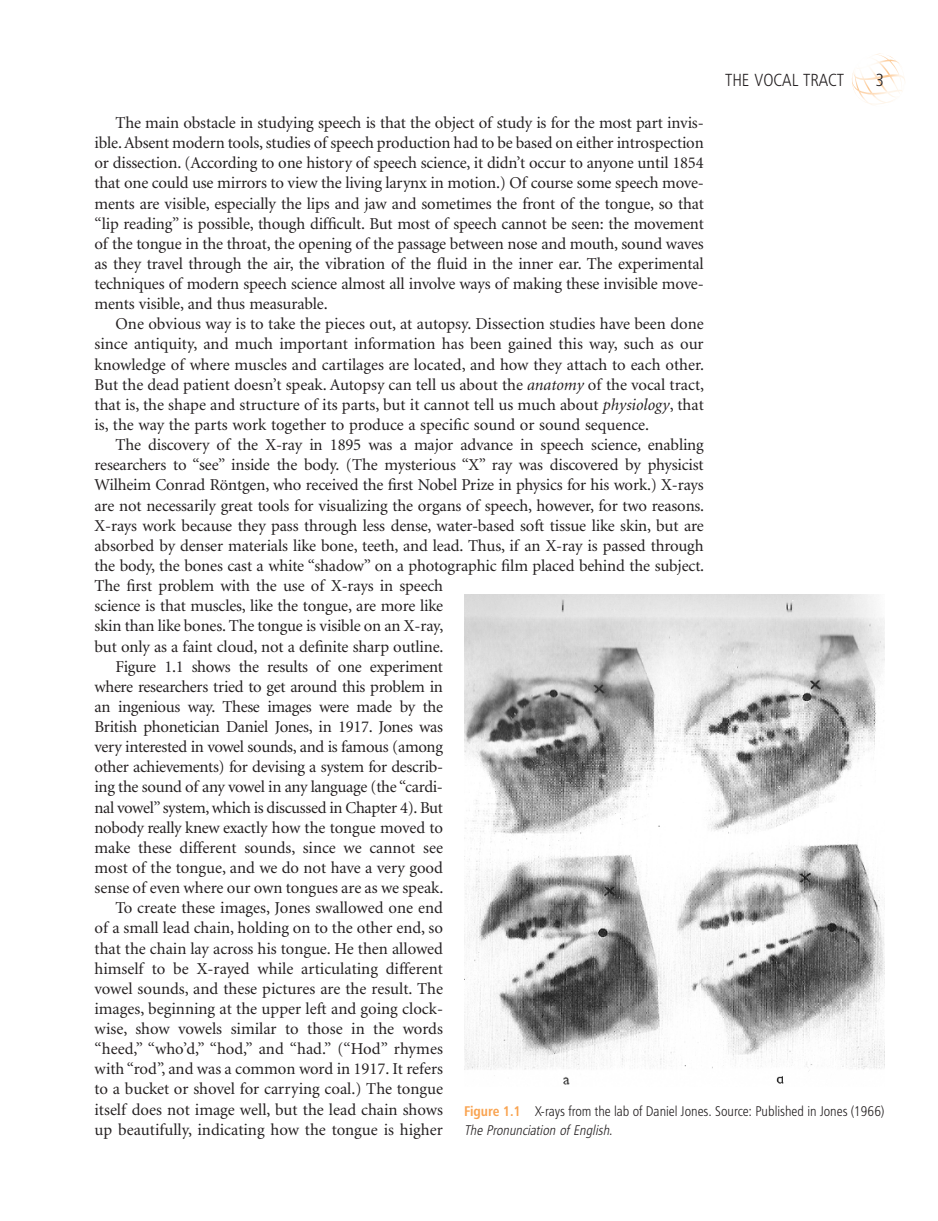
<style>
.page{position:relative;width:938px;height:1221px;background:#fff}
.page>*{position:absolute;margin:0;border:0;box-sizing:border-box;transform-origin:0 0}
.t1{font:17.5px "Humanist 777 BT Light Condensed B";color:#231f20}
.t2{font:16.62px/20.1px "Minion";letter-spacing:-.01em;color:#231f20;text-align:justify}
.t3{font:14px/19.2px "Humanist 777 BT Light Condensed B";color:#231f20}
.s1{font-style:italic}
.s2{font-family:"Humanist 777 BT Bold Condensed B";color:#f9a350}
</style>
<div class="page">
<svg style="left:852px;top:54px;width:47px;height:51px"></svg>
<img style="left:464px;top:594px;width:420px;height:491px">
<p class="t1" style="left:725px;top:73px;width:121px">THE VOCAL TRACT</p>
<p class="t1" style="left:875px;top:73px;width:10px">3</p>
<p class="t2" style="left:94px;top:114px;width:611px;text-indent:21px">The main obstacle in studying speech is that the object of study is for the most part invis&shy;ible. Absent modern tools, studies of speech production had to be based on either introspection or dissection. (According to one history of speech science, it didn ’ t occur to anyone until 1854 that one could use mirrors to view the living larynx in motion.) Of course some speech move&shy;ments are visible, especially the lips and jaw and sometimes the front of the tongue, so that “ lip reading ” is possible, though difficult. But most of speech cannot be seen: the movement of the tongue in the throat, the opening of the passage between nose and mouth, sound waves as they travel through the air, the vibration of the fluid in the inner ear. The experimental techniques of modern speech science almost all involve ways of making these invisible move&shy;ments visible, and thus measurable.</p>
<p class="t2" style="left:94px;top:315px;width:611px;text-indent:21px">One obvious way is to take the pieces out, at autopsy. Dissection studies have been done since antiquity, and much important information has been gained this way, such as our knowledge of where muscles and cartilages are located, and how they attach to each other.<br>But the dead patient doesn ’ t speak. Autopsy can tell us about the <span class="s1">anatomy</span> of the vocal tract, that is, the shape and structure of its parts, but it cannot tell us much about <span class="s1">physiology</span> , that is, the way the parts work together to produce a specific sound or sound sequence.</p>
<p class="t2" style="left:115px;top:436px;width:589px">The discovery of the X - ray in 1895 was a major advance in speech science, enabling</p>
<p class="t2" style="left:94px;top:456px;width:610px">researchers to “ see ” inside the body. (The mysterious “ X ” ray was discovered by physicist</p>
<p class="t2" style="left:94px;top:476px;width:610px">Wilheim Conrad R ö ntgen, who received the first Nobel Prize in physics for his work.) X - rays</p>
<p class="t2" style="left:94px;top:496px;width:611px">are not necessarily great tools for visualizing the organs of speech, however, for two reasons.</p>
<p class="t2" style="left:94px;top:516px;width:611px">X - rays work because they pass through less dense, water - based soft tissue like skin, but are</p>
<p class="t2" style="left:94px;top:537px;width:610px">absorbed by denser materials like bone, teeth, and lead. Thus, if an X - ray is passed through</p>
<p class="t2" style="left:94px;top:557px;width:611px">the body, the bones cast a white “ shadow ” on a photographic film placed behind the subject.</p>
<p class="t2" style="left:94px;top:577px;width:350px">The first problem with the use of X - rays in speech</p>
<p class="t2" style="left:94px;top:597px;width:350px">science is that muscles, like the tongue, are more like</p>
<p class="t2" style="left:94px;top:617px;width:350px">skin than like bones. The tongue is visible on an X - ray,</p>
<p class="t2" style="left:94px;top:637px;width:350px">but only as a faint cloud, not a definite sharp outline.</p>
<p class="t2" style="left:115px;top:657px;width:329px">Figure 1.1 shows the results of one experiment</p>
<p class="t2" style="left:94px;top:677px;width:350px">where researchers tried to get around this problem in</p>
<p class="t2" style="left:94px;top:698px;width:350px">an ingenious way. These images were made by the</p>
<p class="t2" style="left:94px;top:718px;width:350px">British phonetician Daniel Jones, in 1917. Jones was</p>
<p class="t2" style="left:94px;top:738px;width:350px">very interested in vowel sounds, and is famous (among</p>
<p class="t2" style="left:94px;top:758px;width:350px">other achievements) for devising a system for describ-</p>
<p class="t2" style="left:94px;top:778px;width:350px">ing the sound of any vowel in any language (the “ cardi-</p>
<p class="t2" style="left:94px;top:798px;width:350px">nal vowel ” system, which is discussed in Chapter 4 ). But</p>
<p class="t2" style="left:94px;top:818px;width:350px">nobody really knew exactly how the tongue moved to</p>
<p class="t2" style="left:94px;top:838px;width:350px">make these different sounds, since we cannot see</p>
<p class="t2" style="left:94px;top:859px;width:350px">most of the tongue, and we do not have a very good</p>
<p class="t2" style="left:94px;top:879px;width:350px">sense of even where our own tongues are as we speak.</p>
<p class="t2" style="left:115px;top:899px;width:329px">To create these images, Jones swallowed one end</p>
<p class="t2" style="left:94px;top:919px;width:350px">of a small lead chain, holding on to the other end, so</p>
<p class="t2" style="left:94px;top:939px;width:350px">that the chain lay across his tongue. He then allowed</p>
<p class="t2" style="left:94px;top:959px;width:350px">himself to be X - rayed while articulating different</p>
<p class="t2" style="left:94px;top:979px;width:350px">vowel sounds, and these pictures are the result. The</p>
<p class="t2" style="left:94px;top:999px;width:350px">images, beginning at the upper left and going clock-</p>
<p class="t2" style="left:94px;top:1020px;width:350px">wise, show vowels similar to those in the words</p>
<p class="t2" style="left:94px;top:1040px;width:350px">“ heed,” “ who ’ d,” “ hod,” and “ had.” ( “ Hod ” rhymes</p>
<p class="t2" style="left:94px;top:1060px;width:350px">with “ rod ”, and was a common word in 1917. It refers</p>
<p class="t2" style="left:94px;top:1080px;width:350px">to a bucket or shovel for carrying coal.) The tongue</p>
<p class="t2" style="left:94px;top:1100px;width:350px">itself does not image well, but the lead chain shows</p>
<p class="t2" style="left:94px;top:1120px;width:350px">up beautifully, indicating how the tongue is higher</p>
<p class="t3" style="left:464px;top:1102px;width:422px"><span class="s2">Figure 1.1</span> X - rays from the lab of Daniel Jones. Source: Published in Jones (1966)<br><span class="s1">The Pronunciation of English</span> .</p>
</div>
